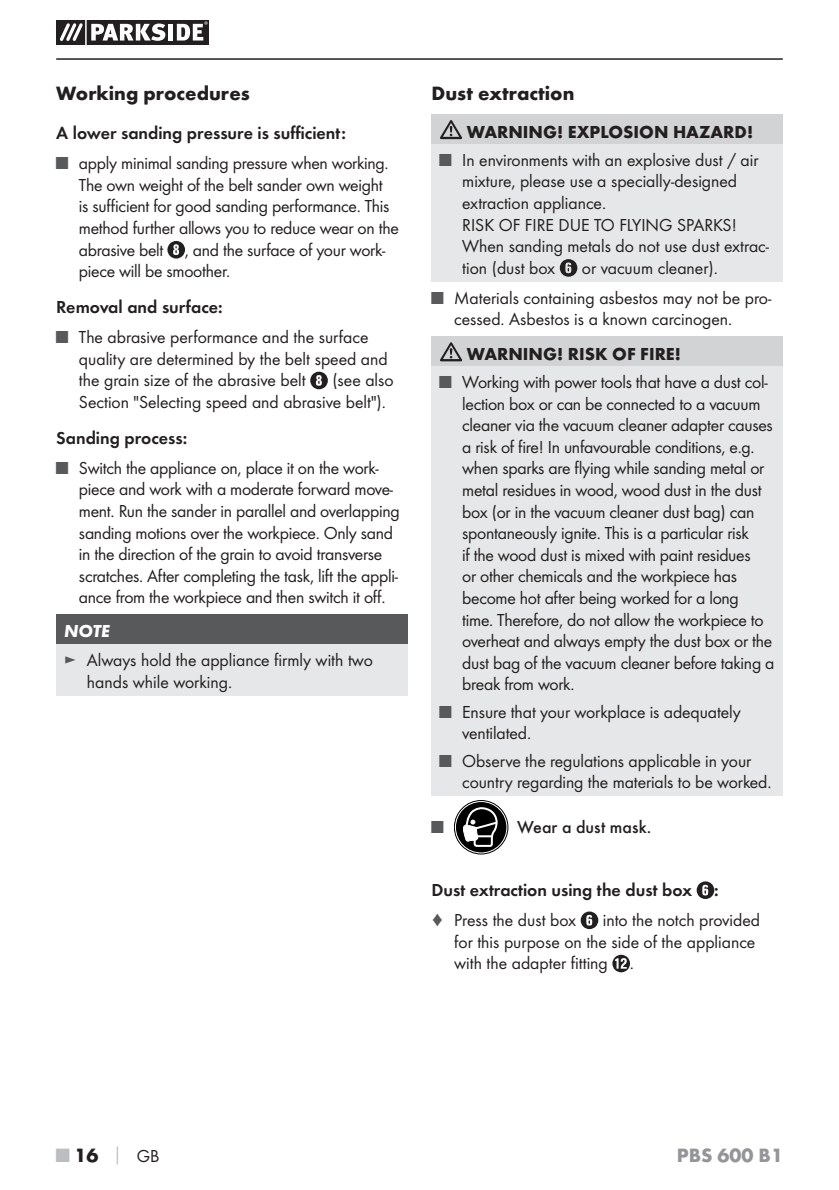
<style>
.page{position:relative;width:839px;height:1190px;background:#fff}
.page>*{position:absolute;margin:0;border:0;box-sizing:border-box;transform-origin:0 0}
.t1{font:700 20px "Futura";color:#231f20}
.t2{font:700 20px "Futura";color:#939598}
.t3{font:18px/21.6px "Futura Boo";letter-spacing:-.015em;color:#231f20}
.t4{font:18px "Futura Dem";color:#231f20}
.t5{font:700 18px "Futura";color:#231f20}
.t6{font:500 18px "Futura";color:#231f20}
.t7{font:italic 700 18px "Futura";color:#fff}
.t8{font:18px "Futura Boo";color:#58595b}
.s1{color:#58595b}
.s2{color:#bbbdc0}
.s3{font-size:18px;color:#bbbdc0}
.s4{font-family:"Futura Boo";font-weight:400;font-size:18px}
</style>
<div class="page">
<hr style="left:56px;top:58px;width:726px;height:2px;background:#231f20">
<svg style="left:56px;top:20px;width:153px;height:25px"></svg>
<hr style="left:85px;top:20px;width:2px;height:25px;background:#fff">
<svg style="left:167px;top:241px;width:18px;height:17px"></svg>
<svg style="left:310px;top:372px;width:17px;height:17px"></svg>
<div style="left:56px;top:614px;width:351px;height:30px;background:#58595b"></div>
<div style="left:56px;top:644px;width:351px;height:51px;background:#e6e7e8"></div>
<div style="left:431px;top:114px;width:351px;height:30px;background:#d1d3d4"></div>
<div style="left:431px;top:144px;width:351px;height:138px;background:#e6e7e8"></div>
<svg style="left:440px;top:120px;width:22px;height:19px"></svg>
<svg style="left:559px;top:259px;width:18px;height:18px"></svg>
<div style="left:431px;top:336px;width:351px;height:30px;background:#d1d3d4"></div>
<div style="left:431px;top:366px;width:351px;height:430px;background:#e6e7e8"></div>
<svg style="left:440px;top:342px;width:22px;height:19px"></svg>
<svg style="left:455px;top:801px;width:51px;height:52px"></svg>
<div style="left:454px;top:800px;width:54px;height:54px;border:1px solid #000;border-radius:50%"></div>
<svg style="left:462px;top:807px;width:36px;height:41px"></svg>
<svg style="left:696px;top:881px;width:17px;height:18px"></svg>
<svg style="left:580px;top:911px;width:18px;height:18px"></svg>
<svg style="left:612px;top:954px;width:17px;height:18px"></svg>
<p class="t1" style="left:56px;top:86px;width:195px">Working procedures</p>
<p class="t4" style="left:56px;top:125px;width:291px">A lower sanding pressure is sufficient:</p>
<p class="t3" style="left:79px;top:153px;width:321px;text-indent:-23px"><span class="s1">■</span> apply minimal sanding pressure when working.<br>The own weight of the belt sander own weight<br>is sufficient for good sanding performance. This method further allows you to reduce wear on the abrasive belt , and the surface of your work&shy;piece will be smoother.</p>
<p class="t4" style="left:56px;top:299px;width:168px">Removal and surface:</p>
<p class="t3" style="left:79px;top:327px;width:310px;text-indent:-23px"><span class="s1">■</span> The abrasive performance and the surface quality are determined by the belt speed and the grain size of the abrasive belt</p>
<p class="t3" style="left:79px;top:370px;width:316px;text-indent:253px">(see also<br>Section "Selecting speed and abrasive belt").</p>
<p class="t4" style="left:56px;top:429px;width:132px">Sanding process:</p>
<p class="t3" style="left:79px;top:458px;width:322px;text-indent:-23px"><span class="s1">■</span> Switch the appliance on, place it on the work&shy;piece and work with a moderate forward move&shy;ment. Run the sander in parallel and overlapping sanding motions over the workpiece. Only sand in the direction of the grain to avoid transverse scratches. After completing the task, lift the appli&shy;ance from the workpiece and then switch it off.</p>
<p class="t7" style="left:64px;top:619px;width:47px">NOTE</p>
<p class="t3" style="left:87px;top:650px;width:287px;text-indent:-23px"><span class="s1">►</span> Always hold the appliance firmly with two hands while working.</p>
<p class="t1" style="left:431px;top:86px;width:144px">Dust extraction</p>
<p class="t5" style="left:466px;top:124px;width:288px">WARNING! EXPLOSION HAZARD!</p>
<p class="t3" style="left:462px;top:150px;width:308px;text-indent:-23px"><span class="s1">■</span> In environments with an explosive dust / air mixture, please use a specially-designed extraction appliance.<br>RISK OF FIRE DUE TO FLYING SPARKS!<br>When sanding metals do not use dust extrac&shy;tion (dust box</p>
<p class="t3" style="left:581px;top:258px;width:137px">or vacuum cleaner).</p>
<p class="t3" style="left:454px;top:288px;width:318px;text-indent:-23px"><span class="s1">■</span> Materials containing asbestos may not be pro&shy;cessed. Asbestos is a known carcinogen.</p>
<p class="t5" style="left:466px;top:347px;width:215px">WARNING! RISK OF FIRE!</p>
<p class="t3" style="left:462px;top:372px;width:313px;text-indent:-23px"><span class="s1">■</span> Working with power tools that have a dust col&shy;lection box or can be connected to a vacuum cleaner via the vacuum cleaner adapter causes a risk of fire! In unfavourable conditions, e.g. when sparks are flying while sanding metal or metal residues in wood, wood dust in the dust box (or in the vacuum cleaner dust bag) can spontaneously ignite. This is a particular risk<br>if the wood dust is mixed with paint residues<br>or other chemicals and the workpiece has become hot after being worked for a long<br>time. Therefore, do not allow the workpiece to overheat and always empty the dust box or the dust bag of the vacuum cleaner before taking a break from work.</p>
<p class="t3" style="left:462px;top:702px;width:280px;text-indent:-23px"><span class="s1">■</span> Ensure that your workplace is adequately ventilated.</p>
<p class="t3" style="left:462px;top:750px;width:310px;text-indent:-23px"><span class="s1">■</span> Observe the regulations applicable in your country regarding the materials to be worked.</p>
<p class="t8" style="left:431px;top:818px;width:14px">■</p>
<p class="t6" style="left:517px;top:818px;width:136px">Wear a dust mask.</p>
<p class="t4" style="left:431px;top:882px;width:288px">Dust extraction using the dust box :</p>
<p class="t3" style="left:431px;top:910px;width:146px"><span class="s1">♦</span> Press the dust box</p>
<p class="t3" style="left:454px;top:910px;width:307px;text-indent:148px">into the notch provided for this purpose on the side of the appliance with the adapter fitting .</p>
<p class="t1" style="left:56px;top:1147px;width:104px"><span class="s2">■</span> 16 <span class="s3">│</span> <span class="s4">GB</span></p>
<p class="t2" style="left:676px;top:1147px;width:108px">PBS 600 B1</p>
</div>
